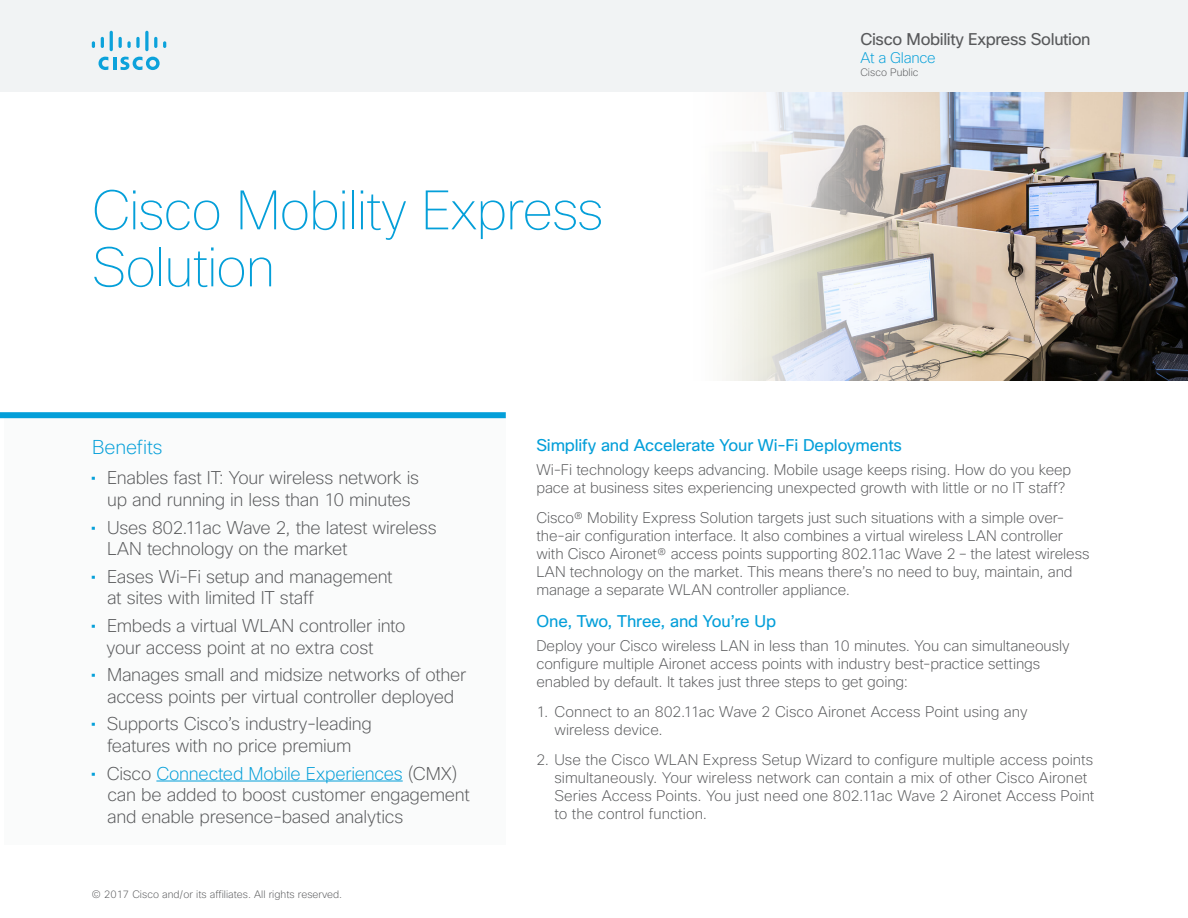
<style>
.page{position:relative;width:1188px;height:918px;background:#fff}
.page>*{position:absolute;margin:0;border:0;box-sizing:border-box;transform-origin:0 0}
.Title_Headline{font:100 54px/57px "Cisco Sans";letter-spacing:-.02em;color:#049fd9}
.Sidebar_Intro1{font:200 19.5px "Cisco Sans";letter-spacing:-.005em;color:#049fd9}
.t1{font:200 18px/21.6px "Cisco Sans";letter-spacing:-.015em;color:#58595b}
.Subhead3{font:16.5px "Cisco Sans";letter-spacing:-.01em;color:#049fd9}
.t2{font:16.5px "Cisco Sans";letter-spacing:-.02em;color:#58595b}
.Body{font:200 15px/18px "Cisco Sans";letter-spacing:-.005em;color:#58595b}
.t3{font:200 15px "Cisco Sans";letter-spacing:-.02em;color:#049fd9}
.t4{font:200 10.5px "Cisco Sans";color:#58595b}
.s1{font-weight:400;color:#049fd9}
.s2{color:#049fd9}
</style>
<div class="page">
<div style="left:0;top:0;width:1188px;height:92px;background:#f1f3f4"></div>
<svg style="left:99px;top:57px;width:61px;height:13px"></svg>
<svg style="left:92px;top:41px;width:3px;height:7px"></svg>
<svg style="left:101px;top:37px;width:3px;height:11px"></svg>
<hr style="left:110px;top:31px;width:3px;height:20px;background:#0ca2db;border-radius:2px">
<svg style="left:119px;top:37px;width:12px;height:11px"></svg>
<svg style="left:136px;top:37px;width:4px;height:11px"></svg>
<svg style="left:145px;top:31px;width:4px;height:20px"></svg>
<svg style="left:154px;top:37px;width:3px;height:11px"></svg>
<svg style="left:163px;top:41px;width:3px;height:7px"></svg>
<div style="left:4px;top:418px;width:502px;height:427px;background:#fafbfb"></div>
<hr style="left:156px;top:781px;width:247px;height:1px;background:#049fd9">
<div style="left:0;top:412px;width:506px;height:6px;background:#049fd9"></div>
<img style="left:726px;top:92px;width:462px;height:289px">
<p class="Title_Headline" style="left:92px;top:181px;width:513px">Cisco Mobility Express<br>Solution</p>
<p class="t2" style="left:860px;top:28px;width:232px">Cisco Mobility Express Solution</p>
<p class="t3" style="left:860px;top:48px;width:77px">At a Glance</p>
<p class="t4" style="left:860px;top:66px;width:60px">Cisco Public</p>
<p class="Sidebar_Intro1" style="left:92px;top:434px;width:72px">Benefits</p>
<p class="t1" style="left:91px;top:467px;width:330px;text-align:center"><span class="s1">•</span> Enables fast IT: Your wireless network is up and running in less than 10 minutes</p>
<p class="t1" style="left:107px;top:516px;width:331px;text-indent:-16px"><span class="s1">•</span> Uses 802.11ac Wave 2, the latest wireless<br>LAN technology on the market</p>
<p class="t1" style="left:107px;top:565px;width:287px;text-indent:-16px"><span class="s1">•</span> Eases Wi-Fi setup and management at sites with limited IT staff</p>
<p class="t1" style="left:107px;top:615px;width:300px;text-indent:-16px"><span class="s1">•</span> Embeds a virtual WLAN controller into your access point at no extra cost</p>
<p class="t1" style="left:91px;top:664px;width:377px;text-align:center"><span class="s1">•</span> Manages small and midsize networks of other access points per virtual controller deployed</p>
<p class="t1" style="left:91px;top:713px;width:283px;text-align:center"><span class="s1">•</span> Supports Cisco’s industry-leading features with no price premium</p>
<p class="t1" style="left:107px;top:762px;width:364px;text-indent:-16px"><span class="s1">•</span> Cisco <span class="s2">Connected Mobile Experiences</span> (CMX) can be added to boost customer engagement and enable presence-based analytics</p>
<p class="t4" style="left:92px;top:887px;width:252px">© 2017 Cisco and/or its affiliates. All rights reserved.</p>
<p class="Subhead3" style="left:536px;top:435px;width:367px">Simplify and Accelerate Your Wi-Fi Deployments</p>
<p class="Body" style="left:536px;top:461px;width:536px">Wi-Fi technology keeps advancing. Mobile usage keeps rising. How do you keep pace at business sites experiencing unexpected growth with little or no IT staff?</p>
<p class="Body" style="left:536px;top:509px;width:555px">Cisco® Mobility Express Solution targets just such situations with a simple over&shy;the-air configuration interface. It also combines a virtual wireless LAN controller with Cisco Aironet® access points supporting 802.11ac Wave 2 – the latest wireless LAN technology on the market. This means there’s no need to buy, maintain, and manage a separate WLAN controller appliance.</p>
<p class="Subhead3" style="left:536px;top:610px;width:241px">One, Two, Three, and You’re Up</p>
<p class="Body" style="left:536px;top:636px;width:535px">Deploy your Cisco wireless LAN in less than 10 minutes. You can simultaneously configure multiple Aironet access points with industry best-practice settings enabled by default. It takes just three steps to get going:</p>
<p class="Body" style="left:554px;top:702px;width:475px;text-indent:-18px">1. Connect to an 802.11ac Wave 2 Cisco Aironet Access Point using any wireless device.</p>
<p class="Body" style="left:554px;top:750px;width:542px;text-indent:-18px">2. Use the Cisco WLAN Express Setup Wizard to configure multiple access points simultaneously. Your wireless network can contain a mix of other Cisco Aironet Series Access Points. You just need one 802.11ac Wave 2 Aironet Access Point to the control function.</p>
</div>
